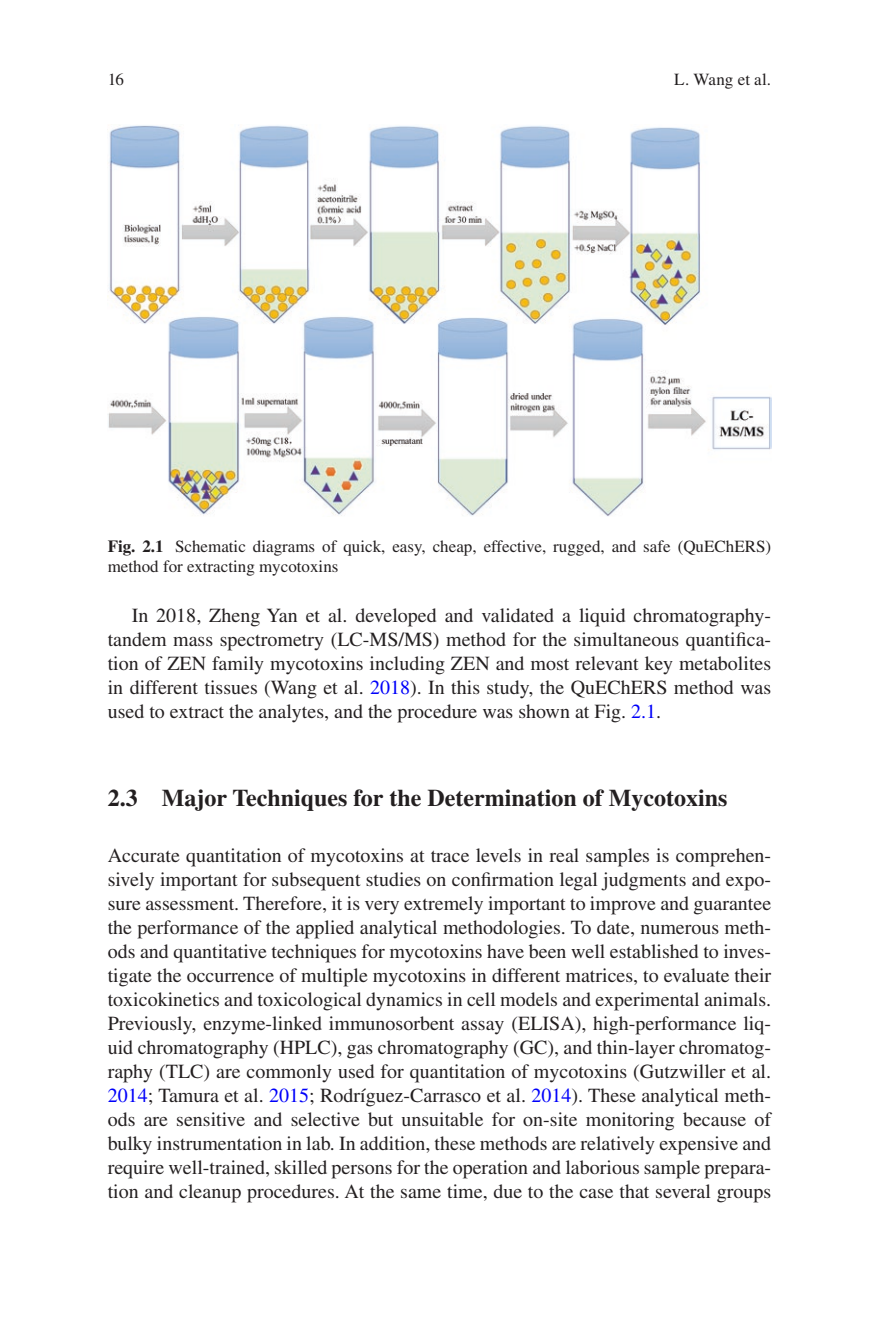
<style>
.page{position:relative;width:879px;height:1333px;background:#fff}
.page>*{position:absolute;margin:0;border:0;box-sizing:border-box;transform-origin:0 0}
.t1{font:700 24px "Vkxjgf Nmsftp Times LT Std";color:#231f20}
.t2{font:20px/24px "Mxqsmb Hjmftd Times LT Std";color:#231f20;text-align:justify}
.t3{font:17px/20px "Mxqsmb Hjmftd Times LT Std";color:#231f20}
.t4{font:17px "Mxfbyb Wnjljg Times LT Std";letter-spacing:.005em;color:#231f20}
.s1{font-family:"Vkxjgf Nmsftp Times LT Std";font-weight:700}
.s2{color:#0000fa}
</style>
<div class="page">
<img style="left:108px;top:125px;width:663px;height:391px">
<p class="t3" style="left:108px;top:69px;width:18px">16</p>
<p class="t4" style="left:674px;top:70px;width:98px">L. Wang et al.</p>
<p class="t3" style="left:108px;top:536px;width:665px"><span class="s1">Fig. 2.1</span> Schematic diagrams of quick, easy, cheap, effective, rugged, and safe (QuEChERS) method for extracting mycotoxins</p>
<p class="t2" style="left:108px;top:603px;width:665px;text-indent:24px">In 2018, Zheng Yan et al. developed and validated a liquid chromatography&shy;tandem mass spectrometry (LC-MS/MS) method for the simultaneous quantifica&shy;tion of ZEN family mycotoxins including ZEN and most relevant key metabolites in different tissues (Wang et al. <span class="s2">2018</span>). In this study, the QuEChERS method was used to extract the analytes, and the procedure was shown at Fig. <span class="s2">2.1</span>.</p>
<p class="t1" style="left:108px;top:783px;width:621px">2.3 Major Techniques for the Determination of Mycotoxins</p>
<p class="t2" style="left:108px;top:843px;width:665px">Accurate quantitation of mycotoxins at trace levels in real samples is comprehen&shy;sively important for subsequent studies on confirmation legal judgments and expo&shy;sure assessment. Therefore, it is very extremely important to improve and guarantee the performance of the applied analytical methodologies. To date, numerous meth&shy;ods and quantitative techniques for mycotoxins have been well established to inves&shy;tigate the occurrence of multiple mycotoxins in different matrices, to evaluate their toxicokinetics and toxicological dynamics in cell models and experimental animals.<br>Previously, enzyme-linked immunosorbent assay (ELISA), high-performance liq&shy;uid chromatography (HPLC), gas chromatography (GC), and thin-layer chromatog&shy;raphy (TLC) are commonly used for quantitation of mycotoxins (Gutzwiller et al.<br><span class="s2">2014</span>; Tamura et al. <span class="s2">2015</span>; Rodríguez-Carrasco et al. <span class="s2">2014</span>). These analytical meth&shy;ods are sensitive and selective but unsuitable for on-site monitoring because of bulky instrumentation in lab. In addition, these methods are relatively expensive and require well-trained, skilled persons for the operation and laborious sample prepara&shy;tion and cleanup procedures. At the same time, due to the case that several groups</p>
</div>
